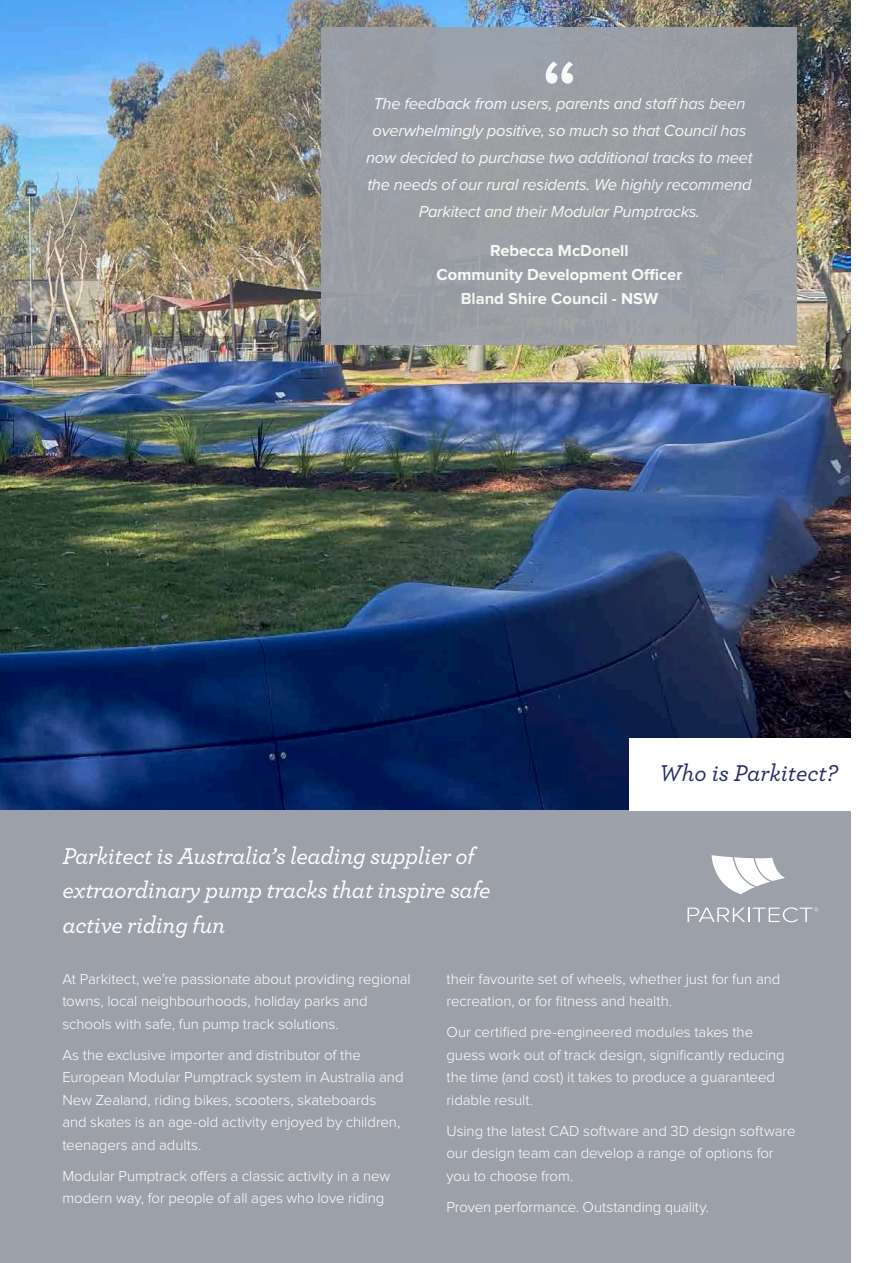
<style>
.page{position:relative;width:893px;height:1263px;background:#fff}
.page>*{position:absolute;margin:0;border:0;box-sizing:border-box;transform-origin:0 0}
.t1{font:italic 500 24px/34.5px "Archer";letter-spacing:-.015em;color:#fff}
.t2{font:italic 500 24px "Archer";color:#242f6a}
.t3{font:italic 16.5px/27px "Proxima Nova";letter-spacing:-.015em;color:#fff;text-align:center}
.t4{font:700 16.5px/24px "Proxima Nova";color:#fff;text-align:center}
.t5{font:300 15px/22.5px "Proxima Nova";letter-spacing:-.005em;color:#fff}
</style>
<div class="page">
<img style="left:0;top:0;width:850px;height:810px">
<div style="left:0;top:810px;width:850px;height:452px;background:#9ca0a8"></div>
<svg style="left:711px;top:855px;width:74px;height:39px"></svg>
<svg style="left:688px;top:907px;width:130px;height:15px"></svg>
<div style="left:629px;top:738px;width:264px;height:72px;background:#fff"></div>
<div style="left:322px;top:27px;width:475px;height:318px;background:#9ca0a8"></div>
<svg style="left:546px;top:62px;width:27px;height:22px"></svg>
<p class="t3" style="left:366px;top:89px;width:388px">The feedback from users, parents and staff has been overwhelmingly positive, so much so that Council has now decided to purchase two additional tracks to meet the needs of our rural residents. We highly recommend Parkitect and their Modular Pumptracks.</p>
<p class="t4" style="left:436px;top:239px;width:247px">Rebecca McDonell<br>Community Development Officer<br>Bland Shire Council - NSW</p>
<h1 class="t1" style="left:62px;top:837px;width:430px">Parkitect is Australia’s leading supplier of extraordinary pump tracks that inspire safe active riding fun</h1>
<h1 class="t2" style="left:659px;top:756px;width:180px">Who is Parkitect?</h1>
<p class="t5" style="left:62px;top:968px;width:350px">At Parkitect, we’re passionate about providing regional towns, local neighbourhoods, holiday parks and schools with safe, fun pump track solutions.</p>
<p class="t5" style="left:62px;top:1044px;width:343px">As the exclusive importer and distributor of the European Modular Pumptrack system in Australia and New Zealand, riding bikes, scooters, skateboards and skates is an age-old activity enjoyed by children, teenagers and adults.</p>
<p class="t5" style="left:62px;top:1165px;width:330px">Modular Pumptrack offers a classic activity in a new modern way, for people of all ages who love riding</p>
<p class="t5" style="left:446px;top:968px;width:335px">their favourite set of wheels, whether just for fun and recreation, or for fitness and health.</p>
<p class="t5" style="left:446px;top:1022px;width:340px">Our certified pre-engineered modules takes the guess work out of track design, significantly reducing the time (and cost) it takes to produce a guaranteed ridable result.</p>
<p class="t5" style="left:446px;top:1120px;width:351px">Using the latest CAD software and 3D design software our design team can develop a range of options for you to choose from.</p>
<p class="t5" style="left:446px;top:1196px;width:264px">Proven performance. Outstanding quality.</p>
</div>
